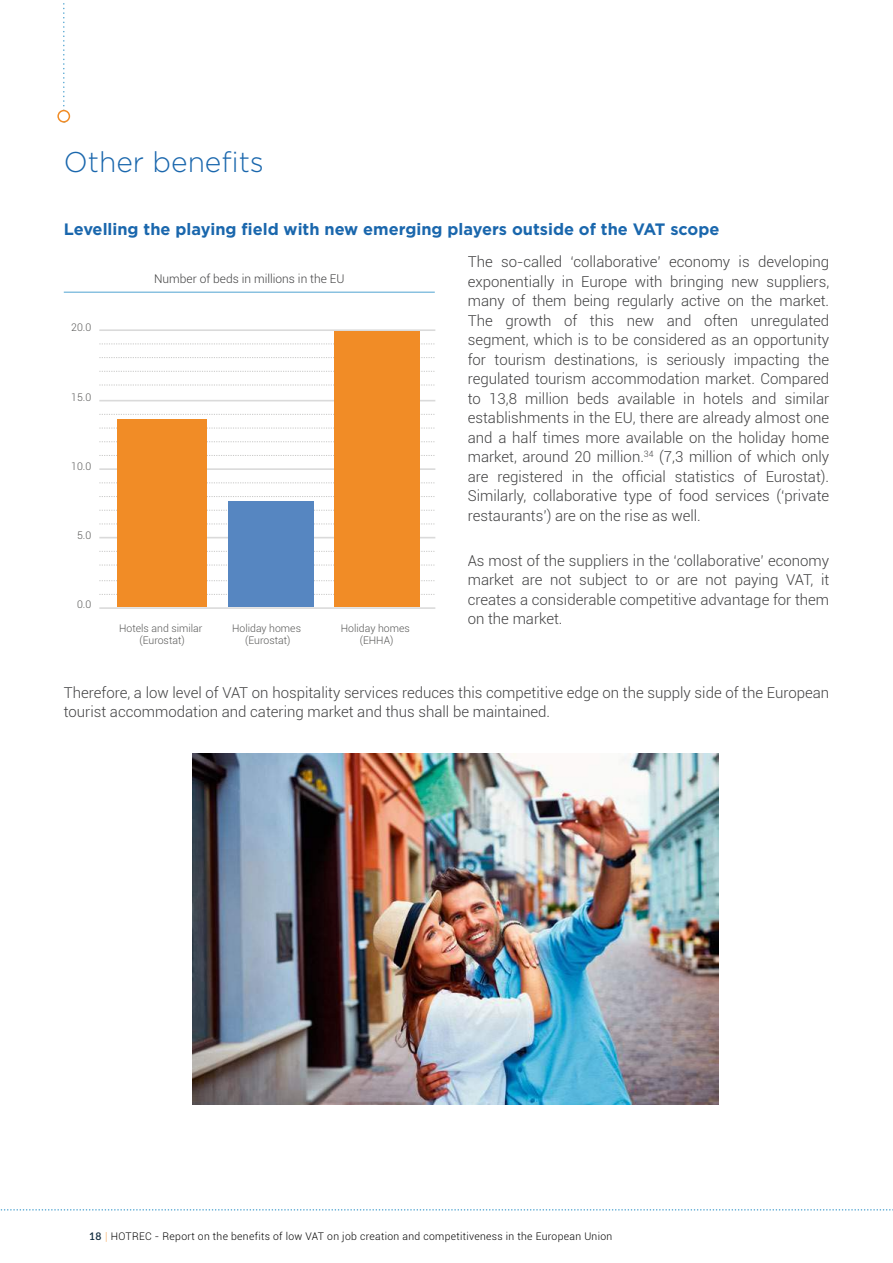
<style>
.page{position:relative;width:893px;height:1263px;background:#fff}
.page>*{position:absolute;margin:0;border:0;box-sizing:border-box;transform-origin:0 0}
.t1{font:300 28.5px "Gotham";color:#1a67ad}
.t2{font:700 16.5px "Gotham";color:#1a67ad}
.t3{font:300 15px/19.5px "Roboto";color:#414142;text-align:justify}
.t4{font:300 12px "Roboto";color:#414142}
.t5{font:300 10.5px "Roboto";letter-spacing:.03em;color:#000}
.t6{font:300 10.5px/12.6px "Roboto";color:#585857;text-align:center}
.s1{font-family:"Lato";font-weight:600;color:#0e293c}
.s2{font-family:"Lato";color:#f18c26}
</style>
<div class="page">
<svg style="left:99px;top:594px;width:336px;height:1px"></svg>
<svg style="left:99px;top:580px;width:336px;height:1px"></svg>
<svg style="left:99px;top:565px;width:336px;height:1px"></svg>
<svg style="left:99px;top:551px;width:336px;height:1px"></svg>
<svg style="left:99px;top:524px;width:336px;height:1px"></svg>
<svg style="left:99px;top:510px;width:336px;height:1px"></svg>
<svg style="left:99px;top:496px;width:336px;height:1px"></svg>
<svg style="left:99px;top:482px;width:336px;height:1px"></svg>
<svg style="left:99px;top:455px;width:336px;height:1px"></svg>
<svg style="left:99px;top:441px;width:336px;height:1px"></svg>
<svg style="left:99px;top:428px;width:336px;height:1px"></svg>
<svg style="left:99px;top:414px;width:336px;height:1px"></svg>
<svg style="left:99px;top:385px;width:336px;height:1px"></svg>
<svg style="left:99px;top:371px;width:336px;height:1px"></svg>
<svg style="left:99px;top:357px;width:336px;height:1px"></svg>
<svg style="left:99px;top:344px;width:336px;height:1px"></svg>
<hr style="left:99px;top:537px;width:336px;height:1px;background:#dadada">
<hr style="left:99px;top:468px;width:336px;height:2px;background:#dadada">
<hr style="left:99px;top:400px;width:336px;height:1px;background:#dadada">
<hr style="left:99px;top:329px;width:336px;height:2px;background:#dadada">
<div style="left:118px;top:419px;width:89px;height:188px;background:#f18c26"></div>
<hr style="left:99px;top:607px;width:336px;height:2px;background:#dadada">
<div style="left:334px;top:331px;width:85px;height:276px;background:#f18c26"></div>
<div style="left:228px;top:501px;width:85px;height:106px;background:#5686c1"></div>
<hr style="left:64px;top:292px;width:371px;height:1px;background:#50a4d1">
<img style="left:193px;top:754px;width:525px;height:350px">
<svg style="left:0;top:1209px;width:893px;height:1px"></svg>
<svg style="left:63px;top:3px;width:2px;height:107px"></svg>
<div style="left:57px;top:110px;width:13px;height:13px;border:2px solid #f18c26;border-radius:50%"></div>
<h1 class="t1" style="left:64px;top:144px;width:202px">Other benefits</h1>
<p class="t2" style="left:64px;top:218px;width:657px">Levelling the playing field with new emerging players outside of the VAT scope</p>
<p class="t3" style="left:468px;top:252px;width:363px">The so-called ‘collaborative’ economy is developing exponentially in Europe with bringing new suppliers, many of them being regularly active on the market.<br>The growth of this new and often unregulated segment, which is to be considered as an opportunity for tourism destinations, is seriously impacting the regulated tourism accommodation market. Compared to 13,8 million beds available in hotels and similar establishments in the EU, there are already almost one and a half times more available on the holiday home market, around 20 million.<sup>34</sup> (7,3 million of which only are registered in the official statistics of Eurostat).<br>Similarly, collaborative type of food services (‘private restaurants’) are on the rise as well.</p>
<p class="t3" style="left:468px;top:550px;width:363px">As most of the suppliers in the ‘collaborative’ economy market are not subject to or are not paying VAT, it creates a considerable competitive advantage for them on the market.</p>
<p class="t4" style="left:154px;top:271px;width:192px">Number of beds in millions in the EU</p>
<p class="t6" style="left:71px;top:321px;width:21px">20.0</p>
<p class="t6" style="left:71px;top:390px;width:21px">15.0</p>
<p class="t6" style="left:71px;top:460px;width:21px">10.0</p>
<p class="t6" style="left:77px;top:529px;width:16px">5.0</p>
<p class="t6" style="left:77px;top:598px;width:16px">0.0</p>
<p class="t6" style="left:119px;top:621px;width:85px">Hotels and similar (Eurostat)</p>
<p class="t6" style="left:232px;top:621px;width:70px">Holiday homes (Eurostat)</p>
<p class="t6" style="left:341px;top:621px;width:70px">Holiday homes (EHHA)</p>
<p class="t3" style="left:64px;top:682px;width:767px">Therefore, a low level of VAT on hospitality services reduces this competitive edge on the supply side of the European tourist accommodation and catering market and thus shall be maintained.</p>
<p class="t5" style="left:89px;top:1229px;width:524px"><span class="s1">18</span> <span class="s2">|</span> HOTREC - Report on the benefits of low VAT on job creation and competitiveness in the European Union</p>
</div>
